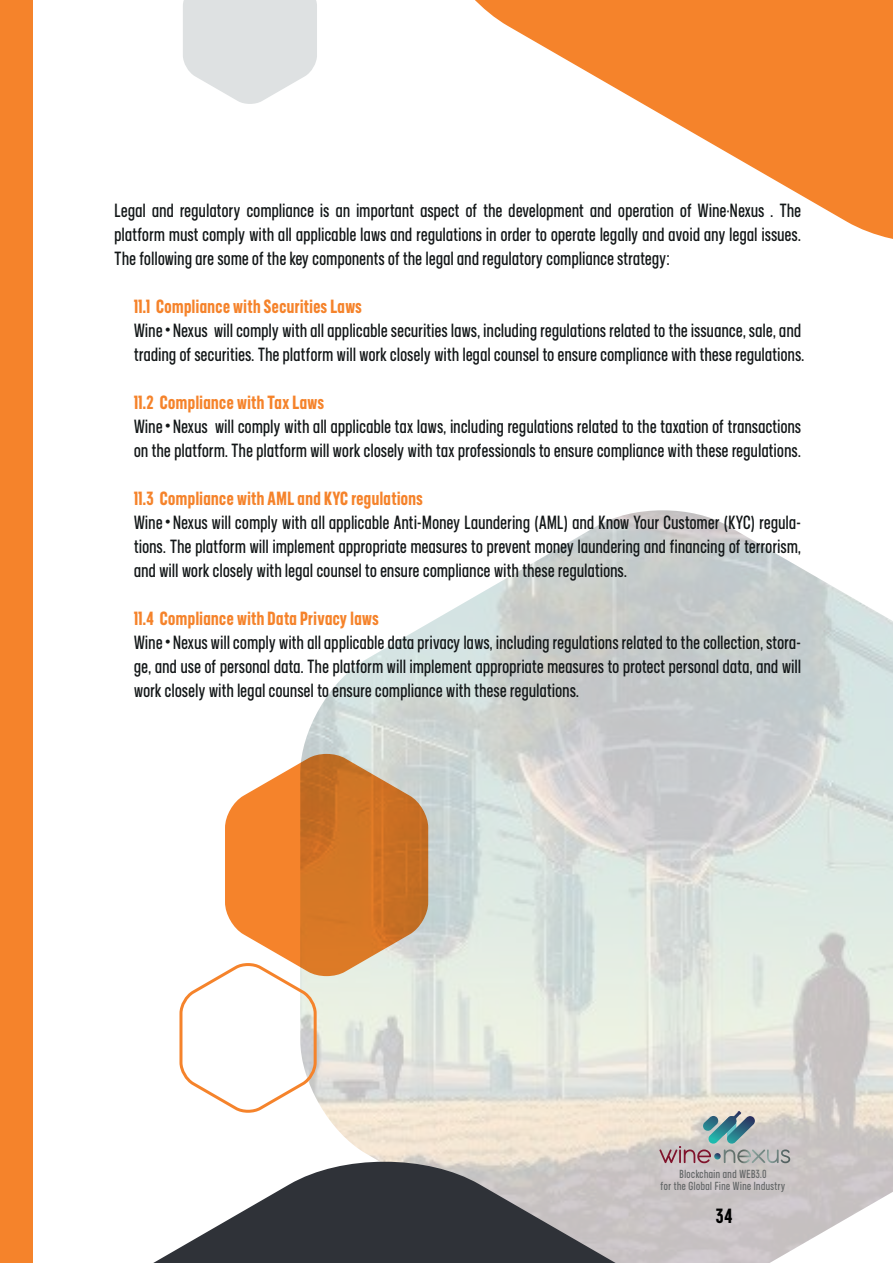
<style>
.page{position:relative;width:893px;height:1263px;background:#fff}
.page>*{position:absolute;margin:0;border:0;box-sizing:border-box;transform-origin:0 0}
.t1{font:700 21px "adineue PRO Cond";color:#000}
.t2{font:19.5px/24px "adineue PRO Cond";letter-spacing:.025em;color:#131718}
.t3{font:12px/12px "adineue PRO Cond";letter-spacing:.045em;color:#636667;text-align:center}
.s1{font-weight:700;color:#f5832b}
.s2{font-family:"Koz Go Pr 6 N"}
</style>
<div class="page">
<img style="left:302px;top:510px;width:591px;height:644px">
<svg style="left:475px;top:0;width:418px;height:239px;fill:#f5832b"></svg>
<svg style="left:153px;top:1154px;width:740px;height:109px"></svg>
<div style="left:0;top:0;width:33px;height:1263px;background:#f5832b"></div>
<svg style="left:183px;top:0;width:134px;height:104px"></svg>
<svg style="left:659px;top:1111px;width:131px;height:52px"></svg>
<svg style="left:179px;top:754px;width:249px;height:360px"></svg>
<p class="t2" style="left:115px;top:198px;width:688px;text-align:justify">Legal and regulatory compliance is an important aspect of the development and operation of Wine·Nexus . The platform must comply with all applicable laws and regulations in order to operate legally and avoid any legal issues.<br>The following are some of the key components of the legal and regulatory compliance strategy:</p>
<p class="t2" style="left:134px;top:294px;width:672px"><span class="s1">11.1 Compliance with Securities Laws<br></span>Wine<span class="s2">・</span>Nexus will comply with all applicable securities laws, including regulations related to the issuance, sale, and trading of securities. The platform will work closely with legal counsel to ensure compliance with these regulations.</p>
<p class="t2" style="left:134px;top:390px;width:668px"><span class="s1">11.2 Compliance with Tax Laws<br></span>Wine<span class="s2">・</span>Nexus will comply with all applicable tax laws, including regulations related to the taxation of transactions on the platform. The platform will work closely with tax professionals to ensure compliance with these regulations.</p>
<p class="t2" style="left:134px;top:486px;width:668px"><span class="s1">11.3 Compliance with AML and KYC regulations<br></span>Wine<span class="s2">・</span>Nexus will comply with all applicable Anti-Money Laundering (AML) and Know Your Customer (KYC) regula&shy;tions. The platform will implement appropriate measures to prevent money laundering and financing of terrorism, and will work closely with legal counsel to ensure compliance with these regulations.</p>
<p class="t2" style="left:134px;top:606px;width:668px"><span class="s1">11.4 Compliance with Data Privacy laws<br></span>Wine<span class="s2">・</span>Nexus will comply with all applicable data privacy laws, including regulations related to the collection, stora&shy;ge, and use of personal data. The platform will implement appropriate measures to protect personal data, and will work closely with legal counsel to ensure compliance with these regulations.</p>
<p class="t3" style="left:661px;top:1167px;width:126px">Blockchain and WEB3.0<br>for the Global Fine Wine Industry</p>
<p class="t1" style="left:716px;top:1204px;width:18px">34</p>
</div>
